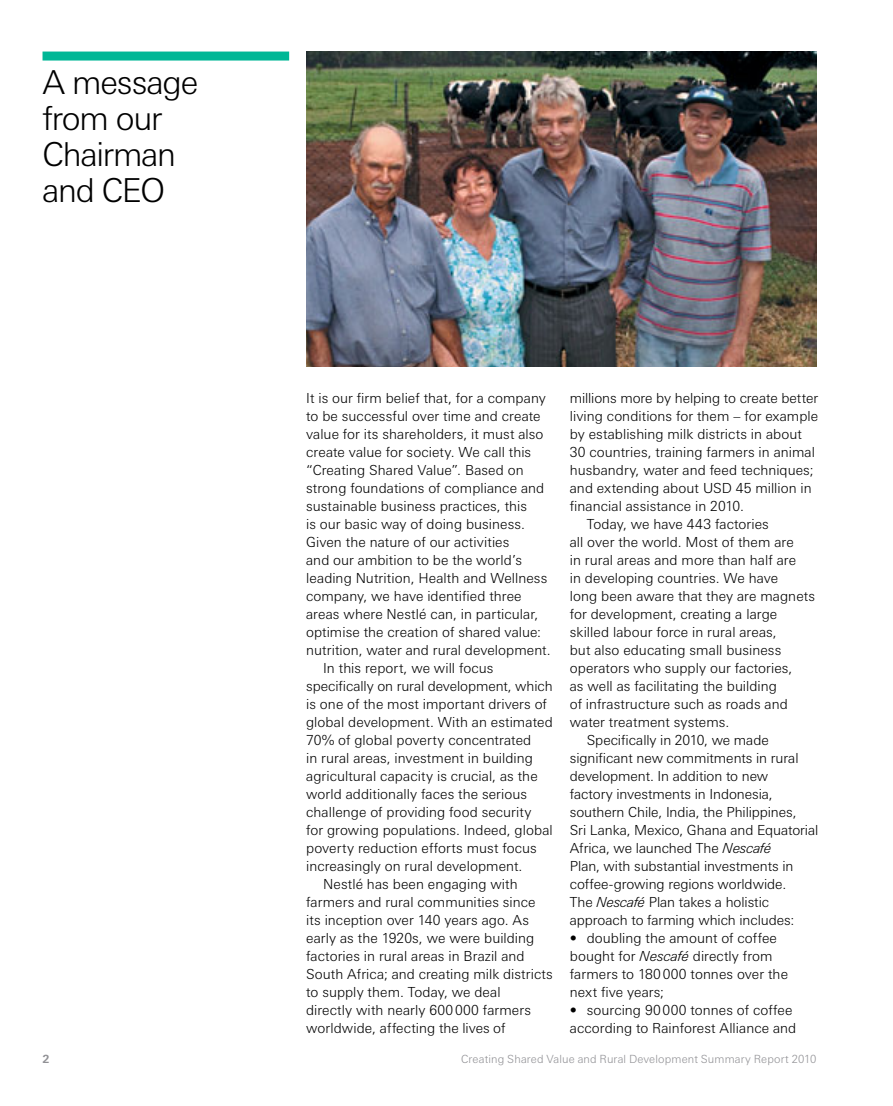
<style>
.page{position:relative;width:893px;height:1106px;background:#fff}
.page>*{position:absolute;margin:0;border:0;box-sizing:border-box;transform-origin:0 0}
.t1{font:300 33px/36px "LT Univers Basic";letter-spacing:-.035em;color:#000}
.t2{font:300 13.8px/18px "LT Univers Basic";letter-spacing:.005em;color:#000}
.t3{font:300 11.25px "LT Univers Basic";letter-spacing:.01em;color:#919195}
.t4{font:700 11.25px "LT Univers Basic";color:#919195}
.s1{font-style:italic}
</style>
<div class="page">
<img style="left:306px;top:51px;width:510px;height:316px">
<div style="left:43px;top:52px;width:246px;height:9px;background:#00b796"></div>
<h1 class="t1" style="left:43px;top:64px;width:157px">A message from our<br>Chairman and CEO</h1>
<p class="t2" style="left:306px;top:388px;width:241px">It is our firm belief that, for a company</p>
<p class="t2" style="left:306px;top:406px;width:236px">to be successful over time and create</p>
<p class="t2" style="left:306px;top:424px;width:239px">value for its shareholders, it must also</p>
<p class="t2" style="left:306px;top:442px;width:227px">create value for society. We call this</p>
<p class="t2" style="left:306px;top:460px;width:219px">“Creating Shared Value”. Based on</p>
<p class="t2" style="left:306px;top:478px;width:240px">strong foundations of compliance and</p>
<p class="t2" style="left:306px;top:496px;width:222px">sustainable business practices, this</p>
<p class="t2" style="left:306px;top:514px;width:220px">is our basic way of doing business.</p>
<p class="t2" style="left:306px;top:532px;width:205px">Given the nature of our activities</p>
<p class="t2" style="left:306px;top:550px;width:217px">and our ambition to be the world’s</p>
<p class="t2" style="left:306px;top:568px;width:243px">leading Nutrition, Health and Wellness</p>
<p class="t2" style="left:306px;top:586px;width:217px">company, we have identified three</p>
<p class="t2" style="left:306px;top:604px;width:234px">areas where Nestlé can, in particular,</p>
<p class="t2" style="left:306px;top:622px;width:237px">optimise the creation of shared value:</p>
<p class="t2" style="left:306px;top:640px;width:246px">nutrition, water and rural development.</p>
<p class="t2" style="left:323px;top:658px;width:172px">In this report, we will focus</p>
<p class="t2" style="left:306px;top:676px;width:248px">specifically on rural development, which</p>
<p class="t2" style="left:306px;top:694px;width:242px">is one of the most important drivers of</p>
<p class="t2" style="left:306px;top:712px;width:248px">global development. With an estimated</p>
<p class="t2" style="left:306px;top:730px;width:227px">70% of global poverty concentrated</p>
<p class="t2" style="left:306px;top:748px;width:228px">in rural areas, investment in building</p>
<p class="t2" style="left:306px;top:766px;width:233px">agricultural capacity is crucial, as the</p>
<p class="t2" style="left:306px;top:784px;width:222px">world additionally faces the serious</p>
<p class="t2" style="left:306px;top:802px;width:227px">challenge of providing food security</p>
<p class="t2" style="left:306px;top:820px;width:248px">for growing populations. Indeed, global</p>
<p class="t2" style="left:306px;top:838px;width:232px">poverty reduction efforts must focus</p>
<p class="t2" style="left:306px;top:856px;width:218px">increasingly on rural development.</p>
<p class="t2" style="left:323px;top:874px;width:196px">Nestlé has been engaging with</p>
<p class="t2" style="left:306px;top:892px;width:231px">farmers and rural communities since</p>
<p class="t2" style="left:306px;top:910px;width:224px">its inception over 140 years ago. As</p>
<p class="t2" style="left:306px;top:928px;width:230px">early as the 1920s, we were building</p>
<p class="t2" style="left:306px;top:946px;width:220px">factories in rural areas in Brazil and</p>
<p class="t2" style="left:306px;top:964px;width:248px">South Africa; and creating milk districts</p>
<p class="t2" style="left:306px;top:982px;width:196px">to supply them. Today, we deal</p>
<p class="t2" style="left:306px;top:1000px;width:226px">directly with nearly 600000 farmers</p>
<p class="t2" style="left:306px;top:1018px;width:201px">worldwide, affecting the lives of</p>
<p class="t2" style="left:570px;top:388px;width:250px">millions more by helping to create better</p>
<p class="t2" style="left:570px;top:406px;width:250px">living conditions for them – for example</p>
<p class="t2" style="left:570px;top:424px;width:234px">by establishing milk districts in about</p>
<p class="t2" style="left:570px;top:442px;width:247px">30 countries, training farmers in animal</p>
<p class="t2" style="left:570px;top:460px;width:245px">husbandry, water and feed techniques;</p>
<p class="t2" style="left:570px;top:478px;width:244px">and extending about USD 45 million in</p>
<p class="t2" style="left:570px;top:496px;width:176px">financial assistance in 2010.</p>
<p class="t2" style="left:587px;top:514px;width:184px">Today, we have 443 factories</p>
<p class="t2" style="left:570px;top:532px;width:225px">all over the world. Most of them are</p>
<p class="t2" style="left:570px;top:550px;width:228px">in rural areas and more than half are</p>
<p class="t2" style="left:570px;top:568px;width:210px">in developing countries. We have</p>
<p class="t2" style="left:570px;top:586px;width:247px">long been aware that they are magnets</p>
<p class="t2" style="left:570px;top:604px;width:209px">for development, creating a large</p>
<p class="t2" style="left:570px;top:622px;width:208px">skilled labour force in rural areas,</p>
<p class="t2" style="left:570px;top:640px;width:213px">but also educating small business</p>
<p class="t2" style="left:570px;top:658px;width:224px">operators who supply our factories,</p>
<p class="t2" style="left:570px;top:676px;width:209px">as well as facilitating the building</p>
<p class="t2" style="left:570px;top:694px;width:219px">of infrastructure such as roads and</p>
<p class="t2" style="left:570px;top:712px;width:161px">water treatment systems.</p>
<p class="t2" style="left:587px;top:730px;width:183px">Specifically in 2010, we made</p>
<p class="t2" style="left:570px;top:748px;width:230px">significant new commitments in rural</p>
<p class="t2" style="left:570px;top:766px;width:200px">development. In addition to new</p>
<p class="t2" style="left:570px;top:784px;width:204px">factory investments in Indonesia,</p>
<p class="t2" style="left:570px;top:802px;width:228px">southern Chile, India, the Philippines,</p>
<p class="t2" style="left:570px;top:820px;width:250px">Sri Lanka, Mexico, Ghana and Equatorial</p>
<p class="t2" style="left:570px;top:838px;width:203px">Africa, we launched The <span class="s1">Nescafé</span></p>
<p class="t2" style="left:570px;top:856px;width:225px">Plan, with substantial investments in</p>
<p class="t2" style="left:570px;top:874px;width:218px">coffee‑growing regions worldwide.</p>
<p class="t2" style="left:570px;top:892px;width:201px">The <span class="s1">Nescafé</span> Plan takes a holistic</p>
<p class="t2" style="left:570px;top:910px;width:226px">approach to farming which includes:</p>
<p class="t2" style="left:570px;top:928px;width:220px">• doubling the amount of coffee bought for <span class="s1">Nescafé</span> directly from farmers to 180000 tonnes over the next five years;</p>
<p class="t2" style="left:570px;top:1000px;width:228px">• sourcing 90000 tonnes of coffee according to Rainforest Alliance and</p>
<p class="t4" style="left:43px;top:1052px;width:9px">2</p>
<p class="t3" style="left:461px;top:1052px;width:357px">Creating Shared Value and Rural Development Summary Report 2010</p>
</div>
